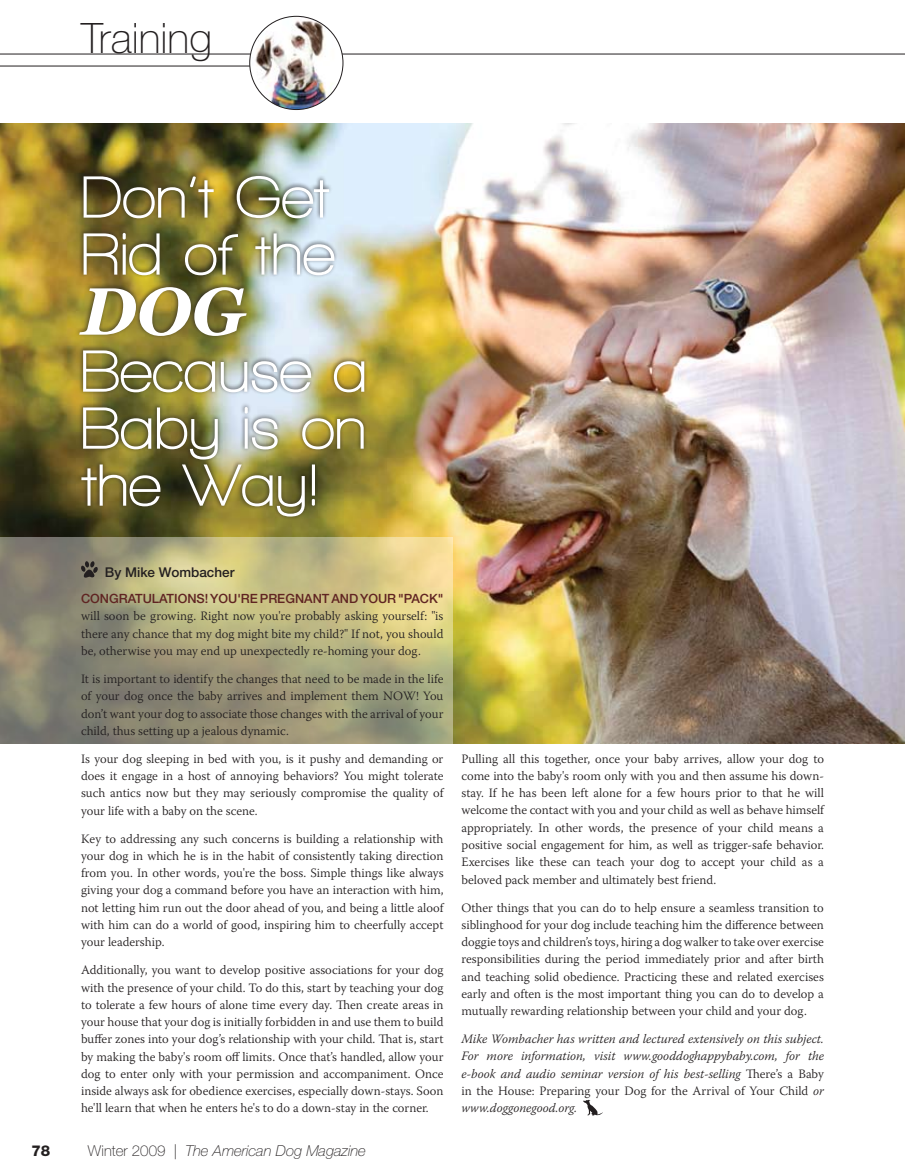
<style>
.page{position:relative;width:905px;height:1175px;background:#fff}
.page>*{position:absolute;margin:0;border:0;box-sizing:border-box;transform-origin:0 0}
.t1{font:italic 700 66.75px "Georgia";color:#fff}
.t2{font:700 60.75px/57px "Walkway";color:#fff}
.t3{font:100 42px "Helvetica Neue";color:#231f20}
.t4{font:italic 100 15px "Helvetica Neue";color:#231f20}
.t5{font:800 15px "Helvetica Neue";color:#231f20}
.t6{font:500 13.5px "Helvetica Neue";color:#231f20}
.t7{font:300 12.75px/17.2px "Warnock Pro";color:#231f20;text-align:justify}
.t8{font:italic 300 12.75px/17.2px "Warnock Pro";color:#231f20;text-align:justify}
.t9{font:500 12.75px "Helvetica Neue";color:#602422}
.s1{font-style:normal}
</style>
<div class="page">
<img style="left:0;top:123px;width:904px;height:620px">
<div style="left:74px;top:170px;width:293px;height:349px;background:#231f20;opacity:.75"></div>
<hr style="left:0;top:66px;width:303px;height:1px;background:#231f20">
<hr style="left:0;top:54px;width:904px;height:1px;background:#231f20">
<img style="left:250px;top:16px;width:93px;height:94px;border-radius:47px">
<svg style="left:0;top:537px;width:452px;height:207px;background:#a7a17c"></svg>
<svg style="left:81px;top:561px;width:17px;height:16px"></svg>
<svg style="left:583px;top:1099px;width:20px;height:16px"></svg>
<h3 class="t3" style="left:81px;top:14px;width:132px">Training</h3>
<h2 class="t2" style="left:81px;top:168px;width:255px">Don’t Get<br>Rid of the</h2>
<h1 class="t1" style="left:81px;top:273px;width:166px">DOG</h1>
<h2 class="t2" style="left:81px;top:342px;width:288px;text-align:justify">Because a Baby is on the Way!</h2>
<p class="t6" style="left:105px;top:564px;width:131px">BY MIKE WOMBACHER</p>
<p class="t9" style="left:81px;top:591px;width:364px">CONGRATULATIONS! YOU'RE PREGNANT AND YOUR "PACK"</p>
<p class="t7" style="left:81px;top:607px;width:364px">will soon be growing. Right now you're probably asking yourself: "is there any chance that my dog might bite my child?" If not, you should be, otherwise you may end up unexpectedly re-homing your dog.</p>
<p class="t7" style="left:81px;top:670px;width:364px">It is important to identify the changes that need to be made in the life of your dog once the baby arrives and implement them NOW! You don’t want your dog to associate those changes with the arrival of your child, thus setting up a jealous dynamic.</p>
<p class="t7" style="left:81px;top:749px;width:364px">Is your dog sleeping in bed with you, is it pushy and demanding or does it engage in a host of annoying behaviors? You might tolerate such antics now but they may seriously compromise the quality of your life with a baby on the scene.</p>
<p class="t7" style="left:81px;top:829px;width:364px">Key to addressing any such concerns is building a relationship with your dog in which he is in the habit of consistently taking direction from you. In other words, you're the boss. Simple things like always giving your dog a command before you have an interaction with him, not letting him run out the door ahead of you, and being a little aloof with him can do a world of good, inspiring him to cheerfully accept your leadership.</p>
<p class="t7" style="left:81px;top:961px;width:364px">Additionally, you want to develop positive associations for your dog with the presence of your child. To do this, start by teaching your dog to tolerate a few hours of alone time every day. Then create areas in your house that your dog is initially forbidden in and use them to build buffer zones into your dog’s relationship with your child. That is, start by making the baby's room off limits. Once that’s handled, allow your dog to enter only with your permission and accompaniment. Once inside always ask for obedience exercises, especially down-stays. Soon he'll learn that when he enters he's to do a down-stay in the corner.</p>
<p class="t5" style="left:32px;top:1142px;width:20px">78</p>
<p class="t4" style="left:88px;top:1142px;width:280px"><span class="s1">Winter 2009 |</span> The American Dog Magazine</p>
<p class="t7" style="left:461px;top:749px;width:364px">Pulling all this together, once your baby arrives, allow your dog to come into the baby's room only with you and then assume his down&shy;stay. If he has been left alone for a few hours prior to that he will welcome the contact with you and your child as well as behave himself appropriately. In other words, the presence of your child means a positive social engagement for him, as well as trigger-safe behavior.<br>Exercises like these can teach your dog to accept your child as a beloved pack member and ultimately best friend.</p>
<p class="t7" style="left:461px;top:898px;width:364px">Other things that you can do to help ensure a seamless transition to siblinghood for your dog include teaching him the difference between doggie toys and children’s toys, hiring a dog walker to take over exercise responsibilities during the period immediately prior and after birth and teaching solid obedience. Practicing these and related exercises early and often is the most important thing you can do to develop a mutually rewarding relationship between your child and your dog.</p>
<p class="t8" style="left:461px;top:1030px;width:364px">Mike Wombacher has written and lectured extensively on this subject.<br>For more information, visit www.gooddoghappybaby.com, for the e-book and audio seminar version of his best-selling <span class="s1">There’s a Baby in the House: Preparing your Dog for the Arrival of Your Child</span> or www.doggonegood.org.</p>
</div>
